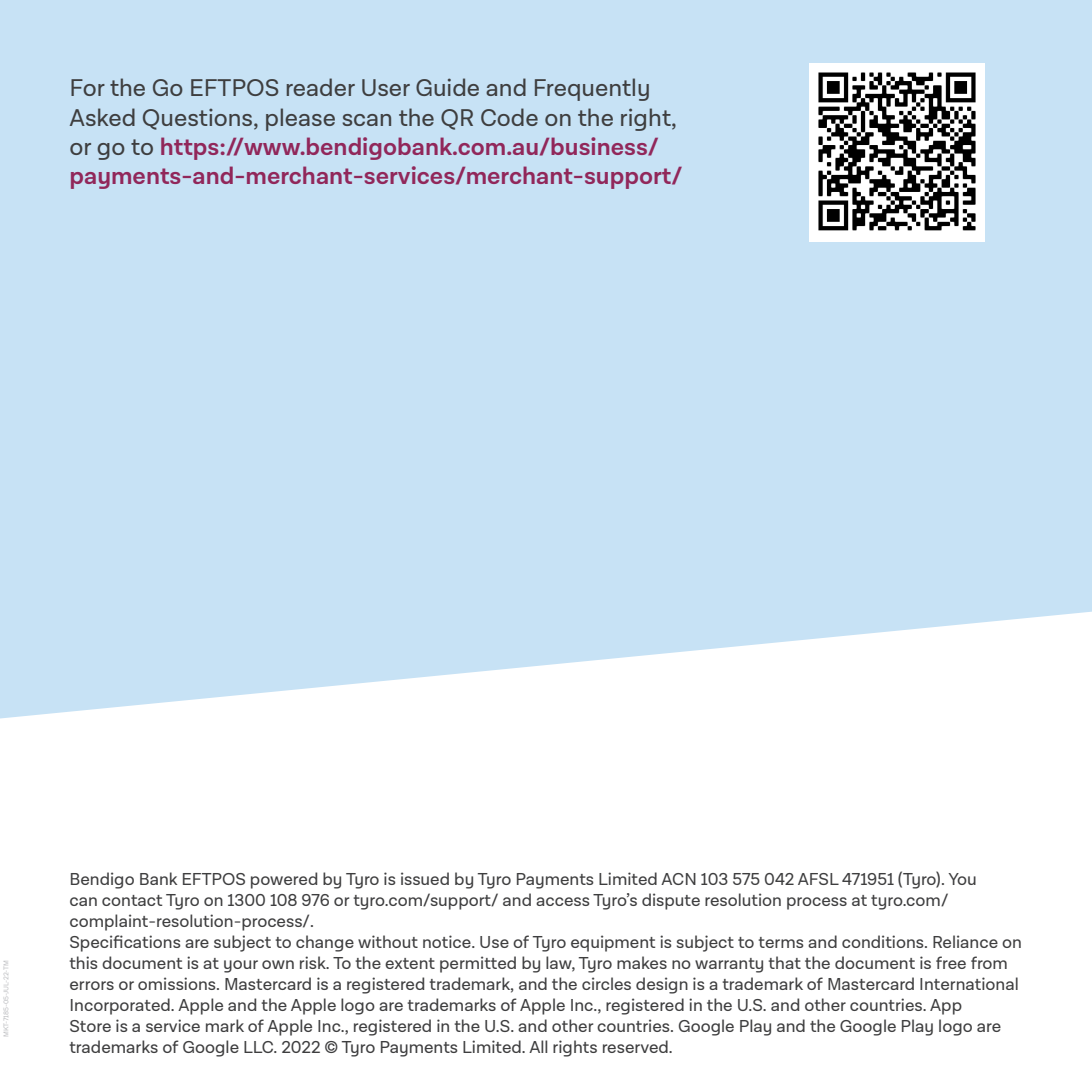
<style>
.page{position:relative;width:1092px;height:1092px;background:#fff}
.page>*{position:absolute;margin:0;border:0;box-sizing:border-box;transform-origin:0 0}
.t1{font:24.5px/29.4px "Lota Grotesque Alt 3";color:#3e3e3f}
.t2{font:17.5px/21px "Lota Grotesque Alt 3";color:#3e3e3f}
.t3{font:7px "Lota Grotesque Alt 3";letter-spacing:-.015em;color:#bcbdc0}
.s1{font-weight:600;color:#91275a}
</style>
<div class="page">
<div style="left:0;top:0;width:1091px;height:1091px;background:#c7e2f5"></div>
<svg style="left:0;top:612px;width:1091px;height:479px;background:#f8fbfd"></svg>
<img style="left:809px;top:63px;width:175px;height:179px">
<p class="t1" style="left:69px;top:74px;width:614px">For the Go EFTPOS reader User Guide and Frequently Asked Questions, please scan the QR Code on the right, or go to <span class="s1">https://www.bendigobank.com.au/business/ payments-and-merchant-services/merchant-support/</span></p>
<p class="t3" style="left:2px;top:1036px;width:78px;rotate:-90deg">MKT-7185-05-JUL-22-TM</p>
<p class="t2" style="left:69px;top:869px;width:908px">Bendigo Bank EFTPOS powered by Tyro is issued by Tyro Payments Limited ACN 103 575 042 AFSL 471951 (Tyro). You can contact Tyro on 1300 108 976 or tyro.com/support/ and access Tyro’s dispute resolution process at tyro.com/ complaint-resolution-process/.</p>
<p class="t2" style="left:69px;top:932px;width:954px">Specifications are subject to change without notice. Use of Tyro equipment is subject to terms and conditions. Reliance on this document is at your own risk. To the extent permitted by law, Tyro makes no warranty that the document is free from errors or omissions. Mastercard is a registered trademark, and the circles design is a trademark of Mastercard International Incorporated. Apple and the Apple logo are trademarks of Apple Inc., registered in the U.S. and other countries. App<br>Store is a service mark of Apple Inc., registered in the U.S. and other countries. Google Play and the Google Play logo are trademarks of Google LLC. 2022 © Tyro Payments Limited. All rights reserved.</p>
</div>
